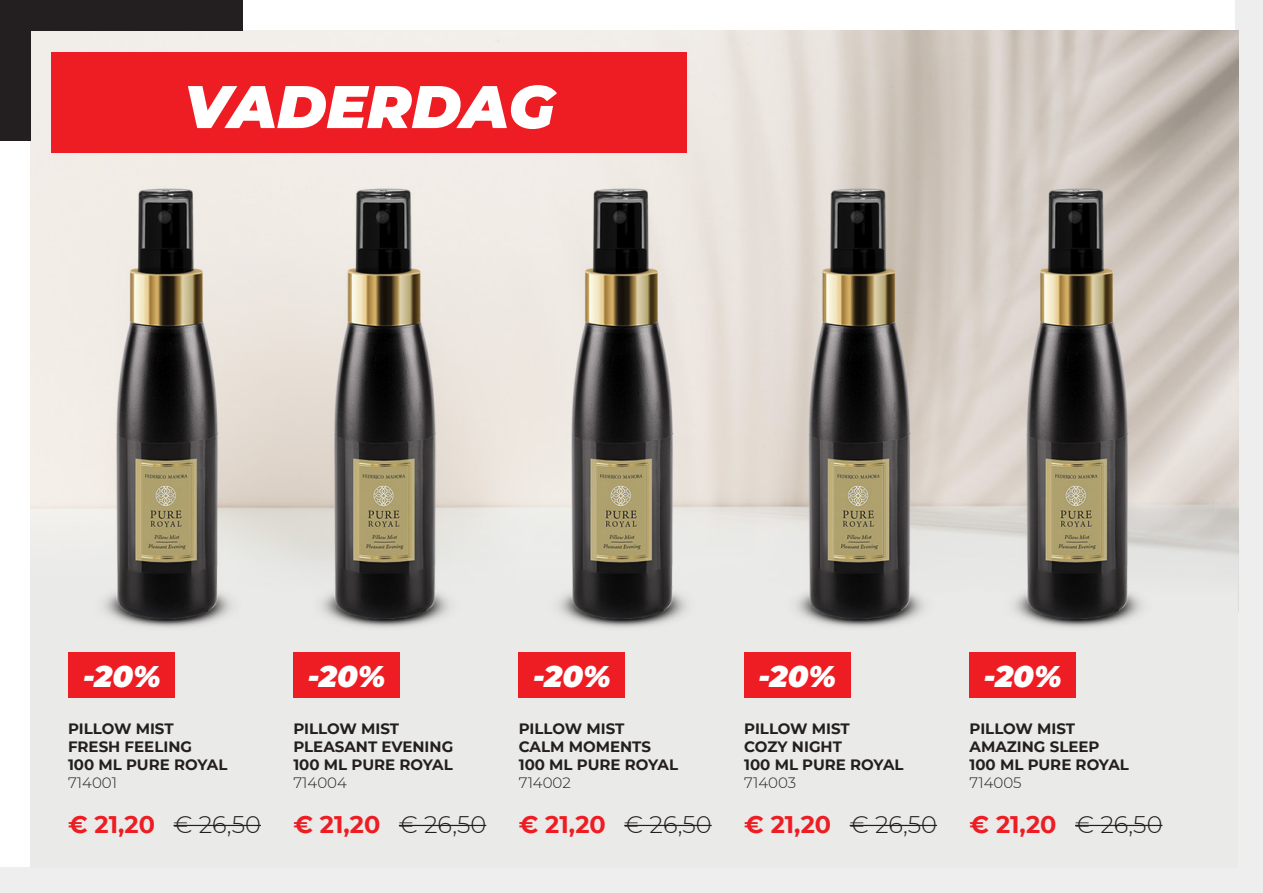
<style>
.page{position:relative;width:1263px;height:893px;background:#fff}
.page>*{position:absolute;margin:0;border:0;box-sizing:border-box;transform-origin:0 0}
.t1{font:italic 900 60px "Montserrat";color:#fff}
.t2{font:italic 900 30px "Montserrat";color:#fff}
.t3{font:700 24px "Montserrat";color:#ee1d23}
.t4{font:700 15px/18px "Montserrat";color:#231f20}
.s1{font-weight:300}
.s2{font-weight:300;color:#231f20}
</style>
<div class="page">
<div style="left:0;top:867px;width:1263px;height:26px;background:#eee"></div>
<div style="left:1235px;top:0;width:28px;height:893px;background:#eee"></div>
<img style="left:30px;top:30px;width:1208px;height:837px">
<div style="left:69px;top:653px;width:106px;height:45px;background:#ee1d23"></div>
<div style="left:293px;top:653px;width:107px;height:45px;background:#ee1d23"></div>
<div style="left:519px;top:653px;width:106px;height:45px;background:#ee1d23"></div>
<div style="left:744px;top:653px;width:106px;height:45px;background:#ee1d23"></div>
<div style="left:969px;top:653px;width:107px;height:45px;background:#ee1d23"></div>
<hr style="left:174px;top:825px;width:87px;height:1px;background:#231f20">
<hr style="left:399px;top:825px;width:87px;height:1px;background:#231f20">
<hr style="left:624px;top:825px;width:88px;height:1px;background:#231f20">
<hr style="left:850px;top:825px;width:87px;height:1px;background:#231f20">
<hr style="left:1075px;top:825px;width:87px;height:1px;background:#231f20">
<div style="left:0;top:0;width:30px;height:140px;background:#231f20"></div>
<div style="left:30px;top:0;width:213px;height:30px;background:#231f20"></div>
<div style="left:52px;top:52px;width:635px;height:100px;background:#ee1d23"></div>
<p class="t1" style="left:184px;top:62px;width:372px">VADERDAG</p>
<p class="t2" style="left:83px;top:654px;width:79px">-20%</p>
<p class="t2" style="left:308px;top:654px;width:79px">-20%</p>
<p class="t2" style="left:533px;top:654px;width:79px">-20%</p>
<p class="t2" style="left:758px;top:654px;width:79px">-20%</p>
<p class="t2" style="left:984px;top:654px;width:79px">-20%</p>
<p class="t4" style="left:68px;top:719px;width:161px">PILLOW MIST<br>FRESH FEELING<br>100 ML PURE ROYAL<br><span class="s1">714001</span></p>
<p class="t3" style="left:68px;top:808px;width:194px">€ 21,20 <span class="s2">€ 26,50</span></p>
<p class="t4" style="left:293px;top:719px;width:161px">PILLOW MIST<br>PLEASANT EVENING<br>100 ML PURE ROYAL<br><span class="s1">714004</span></p>
<p class="t3" style="left:293px;top:808px;width:194px">€ 21,20 <span class="s2">€ 26,50</span></p>
<p class="t4" style="left:519px;top:719px;width:161px">PILLOW MIST<br>CALM MOMENTS<br>100 ML PURE ROYAL<br><span class="s1">714002</span></p>
<p class="t3" style="left:519px;top:808px;width:194px">€ 21,20 <span class="s2">€ 26,50</span></p>
<p class="t4" style="left:744px;top:719px;width:161px">PILLOW MIST<br>COZY NIGHT<br>100 ML PURE ROYAL<br><span class="s1">714003</span></p>
<p class="t3" style="left:744px;top:808px;width:194px">€ 21,20 <span class="s2">€ 26,50</span></p>
<p class="t4" style="left:969px;top:719px;width:161px">PILLOW MIST<br>AMAZING SLEEP<br>100 ML PURE ROYAL<br><span class="s1">714005</span></p>
<p class="t3" style="left:969px;top:808px;width:194px">€ 21,20 <span class="s2">€ 26,50</span></p>
</div>
